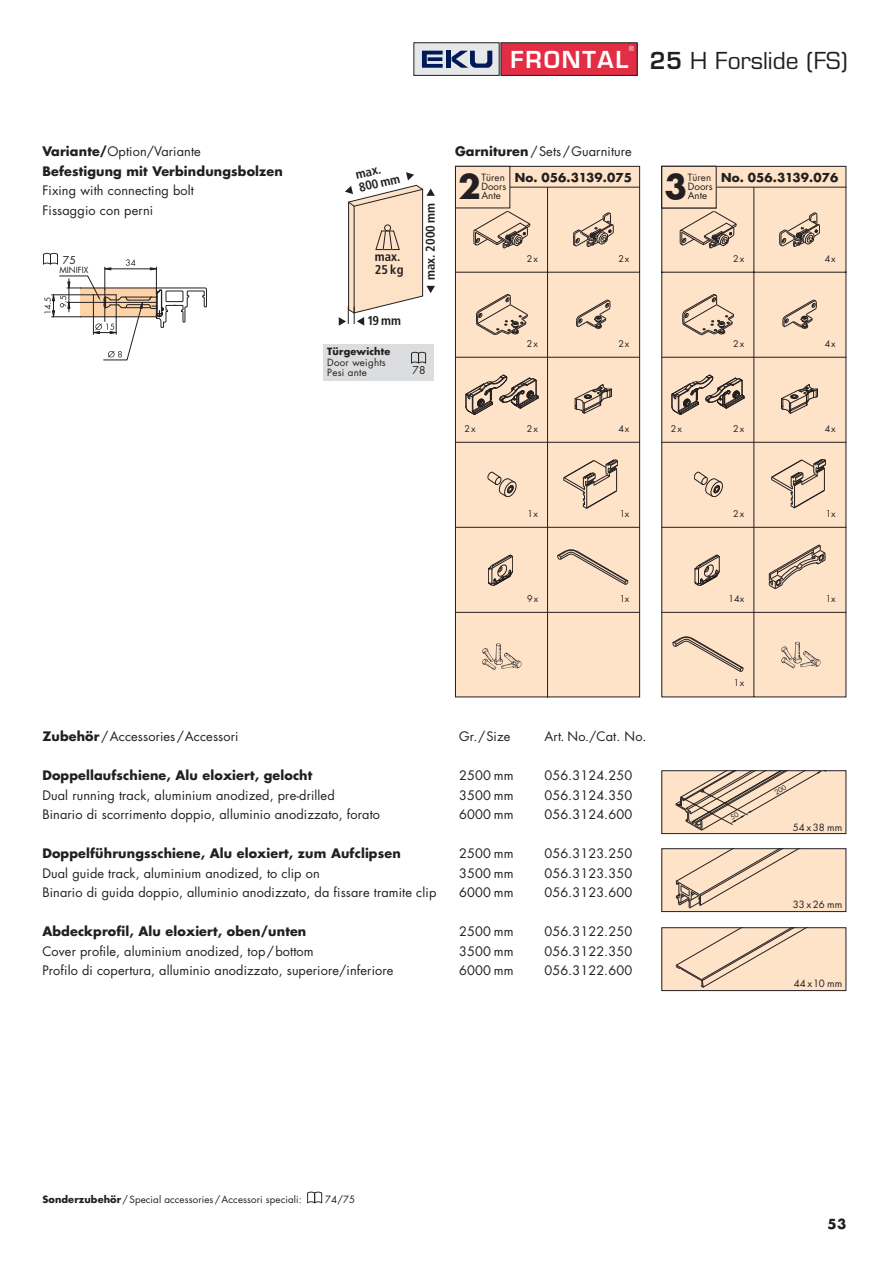
<style>
.page{position:relative;width:893px;height:1263px;background:#fff}
.page>*{position:absolute;margin:0;border:0;box-sizing:border-box;transform-origin:0 0}
.t1{font:700 33px "Futura";color:#231f20}
.t2{font:22.8px "Eurostile";color:#231f20}
.t3{font:600 22.8px "Eurostile";letter-spacing:.075em;color:#fff}
.t4{font:700 13.5px "Futura";color:#231f20}
.t5{font:12.75px/19.5px "Futura";letter-spacing:.01em;color:#231f20}
.t6{font:700 12.75px/19.5px "Futura";letter-spacing:.01em;color:#231f20}
.t7{font:700 condensed 12.75px/13.5px "Frutiger";color:#231f20}
.t8{font:700 12px "Futura";letter-spacing:.01em;color:#231f20}
.t9{font:10.5px "Futura";color:#231f20}
.t10{font:9.75px/9px "Futura";letter-spacing:.01em;color:#231f20}
.t11{font:700 9.75px "Futura";letter-spacing:.01em;color:#231f20}
.t12{font:9px "Futura";letter-spacing:.11em;color:#231f20}
.t13{font:8.25px "Futura Std";color:#231f20}
.t14{font:6.9px "Eurostile";color:#fff}
.s1{font-weight:400}
.s2{font-weight:600}
.s3{font-weight:700}
</style>
<div class="page">
<div style="left:414px;top:43px;width:85px;height:32px;background:#e6e7e8"></div>
<div style="left:413px;top:43px;width:86px;height:33px;border:1px solid #231f20"></div>
<div style="left:501px;top:43px;width:136px;height:32px;background:#e22d44"></div>
<div style="left:500px;top:42px;width:137px;height:34px;border:1px solid #231f20"></div>
<hr style="left:446px;top:51px;width:4px;height:17px;background:#021958">
<svg style="left:451px;top:51px;width:41px;height:17px"></svg>
<svg style="left:422px;top:51px;width:20px;height:17px"></svg>
<svg style="left:427px;top:57px;width:15px;height:4px"></svg>
<svg style="left:43px;top:253px;width:164px;height:107px"></svg>
<svg style="left:339px;top:172px;width:96px;height:154px"></svg>
<div style="left:661px;top:771px;width:185px;height:63px;background:#fee3c8"></div>
<div style="left:661px;top:770px;width:185px;height:64px;border:1px solid #231f20"></div>
<div style="left:454px;top:165px;width:187px;height:533px;background:#fee3c8"></div>
<hr style="left:510px;top:187px;width:130px;height:1px;background:#231f20">
<svg style="left:573px;top:213px;width:41px;height:34px"></svg>
<svg style="left:473px;top:211px;width:57px;height:38px;background:#d1baa5"></svg>
<svg style="left:476px;top:294px;width:52px;height:41px;background:#d4bda8"></svg>
<hr style="left:455px;top:357px;width:185px;height:1px;background:#231f20">
<hr style="left:455px;top:442px;width:185px;height:1px;background:#231f20">
<hr style="left:455px;top:527px;width:185px;height:1px;background:#231f20">
<hr style="left:455px;top:612px;width:185px;height:1px;background:#231f20">
<svg style="left:482px;top:643px;width:39px;height:27px"></svg>
<svg style="left:465px;top:375px;width:73px;height:40px;background:#bca896"></svg>
<svg style="left:576px;top:300px;width:34px;height:29px"></svg>
<div style="left:661px;top:849px;width:185px;height:63px;background:#fee3c8"></div>
<svg style="left:675px;top:850px;width:122px;height:58px"></svg>
<div style="left:661px;top:848px;width:185px;height:64px;border:1px solid #231f20"></div>
<div style="left:661px;top:928px;width:185px;height:63px;background:#fee3c8"></div>
<svg style="left:675px;top:929px;width:130px;height:59px"></svg>
<div style="left:661px;top:927px;width:185px;height:64px;border:1px solid #231f20"></div>
<svg style="left:575px;top:385px;width:37px;height:28px"></svg>
<svg style="left:563px;top:460px;width:55px;height:49px;background:#d8c1ab"></svg>
<svg style="left:557px;top:550px;width:71px;height:35px;background:#e4ccb4"></svg>
<div style="left:661px;top:165px;width:186px;height:533px;background:#fee3c8"></div>
<hr style="left:716px;top:187px;width:130px;height:1px;background:#231f20">
<svg style="left:779px;top:213px;width:41px;height:34px"></svg>
<svg style="left:680px;top:211px;width:56px;height:37px;background:#cfb9a4"></svg>
<svg style="left:682px;top:294px;width:52px;height:41px;background:#d4bea8"></svg>
<hr style="left:661px;top:357px;width:185px;height:1px;background:#231f20">
<hr style="left:661px;top:442px;width:185px;height:1px;background:#231f20">
<hr style="left:661px;top:527px;width:185px;height:1px;background:#231f20">
<hr style="left:661px;top:612px;width:185px;height:1px;background:#231f20">
<svg style="left:781px;top:642px;width:39px;height:26px"></svg>
<svg style="left:782px;top:300px;width:35px;height:29px"></svg>
<svg style="left:781px;top:385px;width:37px;height:28px"></svg>
<svg style="left:694px;top:472px;width:28px;height:25px"></svg>
<svg style="left:768px;top:544px;width:57px;height:45px;background:#d7c0aa"></svg>
<svg style="left:672px;top:637px;width:71px;height:35px;background:#e4ccb4"></svg>
<svg style="left:771px;top:459px;width:55px;height:49px;background:#d8c1ab"></svg>
<svg style="left:694px;top:555px;width:26px;height:31px"></svg>
<svg style="left:488px;top:555px;width:25px;height:31px"></svg>
<svg style="left:671px;top:375px;width:73px;height:40px;background:#bca895"></svg>
<svg style="left:487px;top:472px;width:29px;height:25px"></svg>
<div style="left:455px;top:166px;width:55px;height:42px;background:#fee3c8"></div>
<div style="left:455px;top:166px;width:55px;height:42px;border:1px solid #231f20"></div>
<div style="left:661px;top:166px;width:55px;height:42px;background:#fee3c8"></div>
<div style="left:661px;top:166px;width:55px;height:42px;border:1px solid #231f20"></div>
<div style="left:323px;top:344px;width:110px;height:37px;background:#dcddde"></div>
<svg style="left:411px;top:352px;width:15px;height:12px"></svg>
<svg style="left:307px;top:1192px;width:15px;height:12px"></svg>
<svg style="left:675px;top:771px;width:152px;height:60px"></svg>
<p class="t6" style="left:42px;top:143px;width:242px">Variante/<span class="s1">Option/Variante<br></span>Befestigung mit Verbindungsbolzen</p>
<p class="t5" style="left:42px;top:182px;width:153px">Fixing with connecting bolt<br>Fissaggio con perni</p>
<p class="t9" style="left:63px;top:255px;width:15px">75</p>
<p class="t13" style="left:59px;top:267px;width:30px">MINIFIX</p>
<p class="t14" style="left:628px;top:46px;width:7px">®</p>
<h2 class="t3" style="left:510px;top:51px;width:119px">FRONTAL</h2>
<h2 class="t2" style="left:650px;top:52px;width:199px"><span class="s2">25</span> H Forslide (FS)</h2>
<p class="t7" style="left:354px;top:169px;width:43px;rotate:-13deg">max.<br>800 mm</p>
<p class="t7" style="left:375px;top:251px;width:30px">max.<br>25 kg</p>
<p class="t7" style="left:367px;top:315px;width:35px">19 mm</p>
<p class="t7" style="left:425px;top:280px;width:79px;rotate:-90deg">max. 2000 mm</p>
<p class="t11" style="left:327px;top:347px;width:65px">Türgewichte</p>
<p class="t10" style="left:327px;top:358px;width:60px;line-height:10.5px">Door weights<br>Pesi ante</p>
<p class="t9" style="left:412px;top:366px;width:15px">78</p>
<p class="t5" style="left:455px;top:143px;width:178px"><span class="s3">Garnituren</span>/Sets/Guarniture</p>
<p class="t10" style="left:481px;top:174px;width:27px">Türen<br>Doors</p>
<p class="t8" style="left:515px;top:172px;width:119px">No. 056.3139.075</p>
<h1 class="t1" style="left:458px;top:171px;width:24px">2</h1>
<p class="t10" style="left:481px;top:192px;width:21px">Ante</p>
<p class="t12" style="left:527px;top:255px;width:13px">2x</p>
<p class="t12" style="left:618px;top:255px;width:13px">2x</p>
<p class="t12" style="left:464px;top:425px;width:13px">2x</p>
<p class="t12" style="left:527px;top:340px;width:13px">2x</p>
<p class="t12" style="left:527px;top:425px;width:13px">2x</p>
<p class="t12" style="left:618px;top:340px;width:13px">2x</p>
<p class="t12" style="left:618px;top:425px;width:13px">4x</p>
<h1 class="t1" style="left:664px;top:171px;width:24px">3</h1>
<p class="t10" style="left:687px;top:174px;width:27px">Türen<br>Doors</p>
<p class="t10" style="left:687px;top:192px;width:21px">Ante</p>
<p class="t10" style="left:687px;top:192px;width:27px">Portes</p>
<p class="t8" style="left:721px;top:172px;width:119px">No. 056.3139.076</p>
<p class="t12" style="left:733px;top:255px;width:13px">2x</p>
<p class="t12" style="left:824px;top:255px;width:13px">4x</p>
<p class="t12" style="left:733px;top:340px;width:13px">2x</p>
<p class="t12" style="left:824px;top:340px;width:13px">4x</p>
<p class="t12" style="left:671px;top:425px;width:13px">2x</p>
<p class="t12" style="left:733px;top:425px;width:13px">2x</p>
<p class="t12" style="left:824px;top:425px;width:13px">4x</p>
<p class="t12" style="left:527px;top:510px;width:12px">1x</p>
<p class="t12" style="left:527px;top:595px;width:13px">9x</p>
<p class="t12" style="left:619px;top:510px;width:11px">1x</p>
<p class="t12" style="left:619px;top:595px;width:11px">1x</p>
<p class="t12" style="left:733px;top:510px;width:13px">2x</p>
<p class="t12" style="left:728px;top:595px;width:17px">14x</p>
<p class="t12" style="left:733px;top:679px;width:12px">1x</p>
<p class="t12" style="left:825px;top:510px;width:12px">1x</p>
<p class="t12" style="left:825px;top:595px;width:12px">1x</p>
<p class="t5" style="left:42px;top:728px;width:198px"><span class="s3">Zubehör</span>/Accessories/Accessori</p>
<p class="t5" style="left:459px;top:728px;width:53px">Gr./Size</p>
<p class="t5" style="left:544px;top:728px;width:104px">Art. No./Cat. No.</p>
<p class="t6" style="left:42px;top:767px;width:271px">Doppellaufschiene, Alu eloxiert, gelocht</p>
<p class="t5" style="left:459px;top:767px;width:56px">2500 mm</p>
<p class="t5" style="left:544px;top:767px;width:89px">056.3124.250</p>
<p class="t5" style="left:42px;top:786px;width:294px">Dual running track, aluminium anodized, pre-drilled</p>
<p class="t5" style="left:459px;top:786px;width:56px">3500 mm</p>
<p class="t5" style="left:544px;top:786px;width:89px">056.3124.350</p>
<p class="t5" style="left:42px;top:806px;width:339px">Binario di scorrimento doppio, alluminio anodizzato, forato</p>
<p class="t5" style="left:459px;top:806px;width:56px">6000 mm</p>
<p class="t5" style="left:544px;top:806px;width:89px">056.3124.600</p>
<p class="t6" style="left:42px;top:845px;width:360px">Doppelführungsschiene, Alu eloxiert, zum Aufclipsen</p>
<p class="t5" style="left:459px;top:845px;width:56px">2500 mm</p>
<p class="t5" style="left:544px;top:845px;width:89px">056.3123.250</p>
<p class="t5" style="left:42px;top:864px;width:279px">Dual guide track, aluminium anodized, to clip on</p>
<p class="t5" style="left:459px;top:864px;width:56px">3500 mm</p>
<p class="t5" style="left:544px;top:864px;width:89px">056.3123.350</p>
<p class="t5" style="left:42px;top:884px;width:395px">Binario di guida doppio, alluminio anodizzato, da fissare tramite clip</p>
<p class="t5" style="left:459px;top:884px;width:56px">6000 mm</p>
<p class="t5" style="left:544px;top:884px;width:89px">056.3123.600</p>
<p class="t6" style="left:42px;top:923px;width:265px">Abdeckprofil, Alu eloxiert, oben/unten</p>
<p class="t5" style="left:459px;top:923px;width:56px">2500 mm</p>
<p class="t5" style="left:544px;top:923px;width:89px">056.3122.250</p>
<p class="t5" style="left:42px;top:942px;width:273px">Cover profile, aluminium anodized, top/bottom</p>
<p class="t5" style="left:459px;top:942px;width:56px">3500 mm</p>
<p class="t5" style="left:544px;top:942px;width:89px">056.3122.350</p>
<p class="t5" style="left:42px;top:962px;width:352px">Profilo di copertura, alluminio anodizzato, superiore/inferiore</p>
<p class="t5" style="left:459px;top:962px;width:56px">6000 mm</p>
<p class="t5" style="left:544px;top:962px;width:89px">056.3122.600</p>
<p class="t10" style="left:42px;top:1196px;width:261px"><span class="s3">Sonderzubehör</span>/Special accessories/Accessori speciali:</p>
<p class="t10" style="left:325px;top:1196px;width:31px">74/75</p>
<p class="t10" style="left:792px;top:823px;width:51px">54x38 mm</p>
<p class="t10" style="left:792px;top:901px;width:51px">33x26 mm</p>
<p class="t10" style="left:793px;top:979px;width:50px">44 x10 mm</p>
<p class="t4" style="left:827px;top:1217px;width:20px">53</p>
</div>
